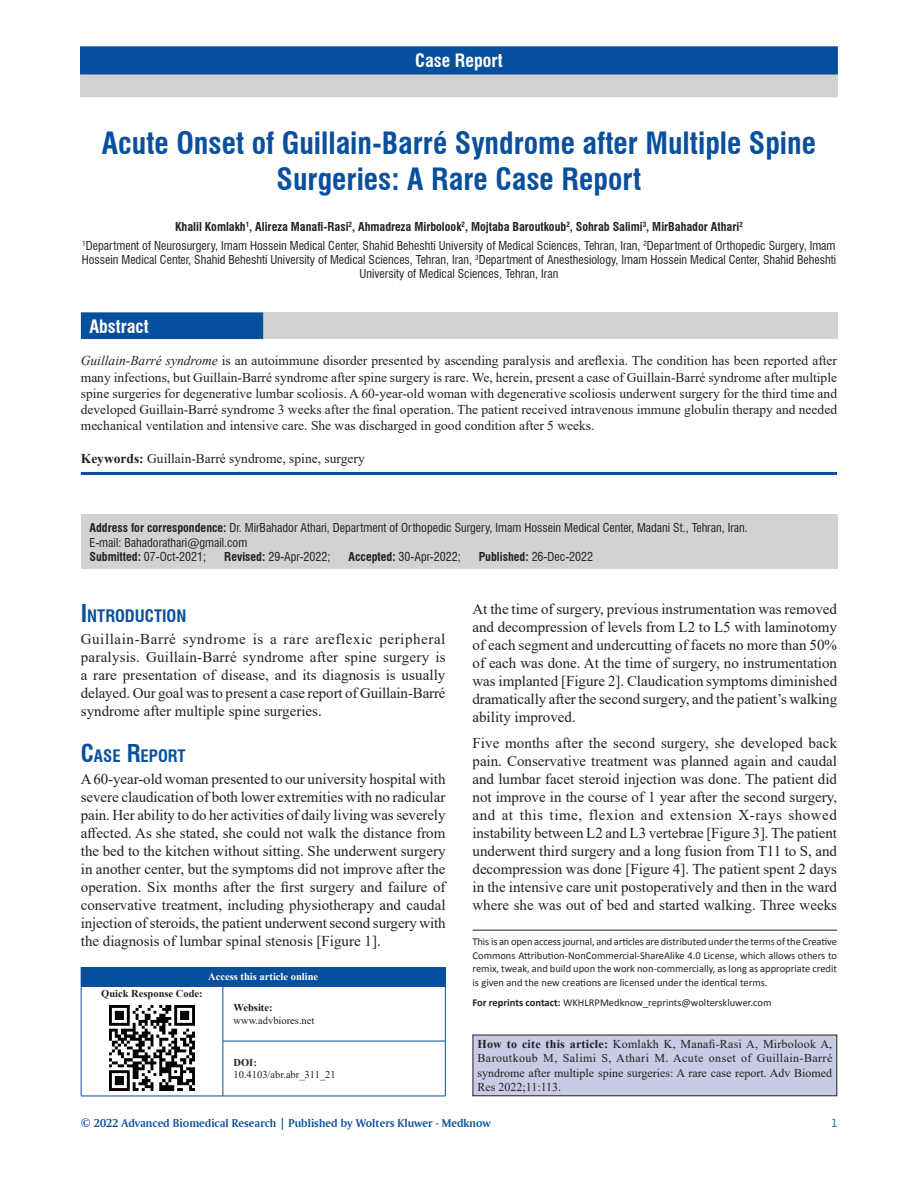
<style>
.page{position:relative;width:918px;height:1188px;background:#fff}
.page>*{position:absolute;margin:0;border:0;box-sizing:border-box;transform-origin:0 0}
.AT{font:700 condensed 30px/36px "Swiss 721 BT";color:#08509d;text-align:center}
.AH{font:700 condensed 18px "Swiss 721 BT";color:#fff}
.ABSH{font:700 condensed 18px "Swiss 721 BT";color:#fff}
.t1{font:700 condensed 16.8px "Swiss 721 BT";color:#08509d}
.TX{font:15px/18px "Times New Roman";color:#231f20;text-align:justify}
.ABS{font:13.5px/16.2px "Times New Roman";color:#231f20;text-align:justify}
.KWD{font:13.5px "Times New Roman";color:#231f20}
.AFF{font:condensed 12px/14.4px "Swiss 721 BT";color:#231f20;text-align:center}
.ADD{font:condensed 12px/14.4px "Swiss 721 BT";color:#231f20}
.HTC{font:12px/14.4px "Times New Roman";color:#231f20;text-align:justify}
.AU{font:700 condensed 12px "Swiss 721 BT";color:#231f20}
.t2{font:12px "Amerigo BT Bold A";color:#08509d}
.t3{font:12px "Bell Centennial BT Address";color:#08509d}
.OS{font:10.5px/13.5px "Calibri";color:#231f20;text-align:justify}
.Website{font:10.5px/12.6px "Times New Roman";color:#231f20}
.ATAO{font:700 10.5px "Times New Roman";color:#fff}
.QRC{font:700 10.5px "Times New Roman";color:#231f20}
.s1{font-style:italic}
.s2{font-weight:700}
.s3{font-size:24px}
</style>
<div class="page">
<div style="left:80px;top:46px;width:758px;height:51px;background:#d1d2d4"></div>
<div style="left:81px;top:47px;width:756px;height:27px;background:#08509d"></div>
<div style="left:80px;top:46px;width:758px;height:29px;border:2px solid #08509d"></div>
<div style="left:81px;top:313px;width:756px;height:26px;background:#d1d2d4"></div>
<div style="left:81px;top:312px;width:182px;height:27px;background:#08509d"></div>
<hr style="left:81px;top:472px;width:756px;height:3px;background:#08509d">
<div style="left:81px;top:514px;width:756px;height:55px;background:#d1d2d4"></div>
<hr style="left:473px;top:930px;width:364px;height:1px;background:#231f20">
<div style="left:473px;top:1035px;width:364px;height:61px;background:#c7cbe4"></div>
<div style="left:473px;top:1035px;width:364px;height:61px;border:1px solid #231f20"></div>
<div style="left:81px;top:967px;width:364px;height:19px;background:#08509d"></div>
<svg style="left:445px;top:967px;width:1px;height:19px"></svg>
<hr style="left:81px;top:986px;width:1px;height:55px;background:#08509d">
<hr style="left:81px;top:1041px;width:1px;height:55px;background:#08509d">
<hr style="left:81px;top:986px;width:142px;height:1px;background:#08509d">
<hr style="left:223px;top:986px;width:1px;height:55px;background:#08509d">
<hr style="left:223px;top:986px;width:223px;height:1px;background:#08509d">
<hr style="left:445px;top:986px;width:1px;height:55px;background:#08509d">
<hr style="left:81px;top:1096px;width:142px;height:1px;background:#08509d">
<hr style="left:223px;top:1041px;width:1px;height:55px;background:#08509d">
<hr style="left:223px;top:1041px;width:223px;height:1px;background:#08509d">
<hr style="left:445px;top:1041px;width:1px;height:55px;background:#08509d">
<hr style="left:223px;top:1096px;width:223px;height:1px;background:#08509d">
<img style="left:110px;top:1005px;width:84px;height:85px">
<p class="AH" style="left:415px;top:50px;width:89px">Case Report</p>
<p class="AT" style="left:102px;top:125px;width:716px">Acute Onset of Guillain‑Barré Syndrome after Multiple Spine<br>Surgeries: A Rare Case Report</p>
<p class="AU" style="left:175px;top:219px;width:569px">Khalil Komlakh<sup>1</sup>, Alireza Manafi‑Rasi<sup>2</sup>, Ahmadreza Mirbolook<sup>2</sup>, Mojtaba Baroutkoub<sup>2</sup>, Sohrab Salimi<sup>3</sup>, MirBahador Athari<sup>2</sup></p>
<p class="AFF" style="left:82px;top:238px;width:756px"><sup>1</sup>Department of Neurosurgery, Imam Hossein Medical Center, Shahid Beheshti University of Medical Sciences, Tehran, Iran, <sup>2</sup>Department of Orthopedic Surgery, Imam<br>Hossein Medical Center, Shahid Beheshti University of Medical Sciences, Tehran, Iran, <sup>3</sup>Department of Anesthesiology, Imam Hossein Medical Center, Shahid Beheshti<br>University of Medical Sciences, Tehran, Iran</p>
<p class="ABSH" style="left:89px;top:315px;width:61px">Abstract</p>
<p class="ABS" style="left:81px;top:352px;width:758px"><span class="s1">Guillain‑Barré syndrome</span> is an autoimmune disorder presented by ascending paralysis and areflexia. The condition has been reported after many infections, but Guillain‑Barré syndrome after spine surgery is rare. We, herein, present a case of Guillain‑Barré syndrome after multiple spine surgeries for degenerative lumbar scoliosis. A 60‑year‑old woman with degenerative scoliosis underwent surgery for the third time and developed Guillain‑Barré syndrome 3 weeks after the final operation. The patient received intravenous immune globulin therapy and needed mechanical ventilation and intensive care. She was discharged in good condition after 5 weeks.</p>
<p class="KWD" style="left:81px;top:449px;width:285px"><span class="s2">Keywords:</span> Guillain‑Barré syndrome, spine, surgery</p>
<p class="ADD" style="left:89px;top:521px;width:660px"><span class="s2">Address for correspondence:</span> Dr. MirBahador Athari, Department of Orthopedic Surgery, Imam Hossein Medical Center, Madani St., Tehran, Iran.<br>E‑mail: Bahadorathari@gmail.com</p>
<p class="ADD" style="left:89px;top:549px;width:118px"><span class="s2">Submitted:</span> 07‑Oct‑2021;</p>
<p class="ADD" style="left:224px;top:549px;width:108px"><span class="s2">Revised:</span> 29‑Apr‑2022;</p>
<p class="ADD" style="left:349px;top:549px;width:114px"><span class="s2">Accepted:</span> 30‑Apr‑2022;</p>
<p class="ADD" style="left:479px;top:549px;width:116px"><span class="s2">Published:</span> 26-Dec-2022</p>
<h1 class="t1" style="left:81px;top:605px;width:107px"><span class="s3">I</span>NTRODUCTION</h1>
<p class="TX" style="left:81px;top:629px;width:366px">Guillain‑Barré syndrome is a rare areflexic peripheral paralysis. Guillain‑Barré syndrome after spine surgery is a rare presentation of disease, and its diagnosis is usually delayed. Our goal was to present a case report of Guillain‑Barré syndrome after multiple spine surgeries.</p>
<h1 class="t1" style="left:81px;top:746px;width:106px"><span class="s3">C</span>ASE <span class="s3">R</span>EPORT</h1>
<p class="TX" style="left:81px;top:769px;width:366px">A 60‑year‑old woman presented to our university hospital with severe claudication of both lower extremities with no radicular pain. Her ability to do her activities of daily living was severely affected. As she stated, she could not walk the distance from the bed to the kitchen without sitting. She underwent surgery in another center, but the symptoms did not improve after the operation. Six months after the first surgery and failure of conservative treatment, including physiotherapy and caudal injection of steroids, the patient underwent second surgery with the diagnosis of lumbar spinal stenosis [Figure 1].</p>
<p class="ATAO" style="left:208px;top:969px;width:111px">Access this article online</p>
<p class="QRC" style="left:101px;top:986px;width:103px">Quick Response Code:</p>
<p class="Website" style="left:234px;top:1001px;width:82px"><span class="s2">Website: </span>www.advbiores.net</p>
<p class="Website" style="left:234px;top:1056px;width:104px"><span class="s2">DOI:<br></span>10.4103/abr.abr_311_21</p>
<p class="TX" style="left:472px;top:599px;width:366px">At the time of surgery, previous instrumentation was removed and decompression of levels from L2 to L5 with laminotomy of each segment and undercutting of facets no more than 50% of each was done. At the time of surgery, no instrumentation was implanted [Figure 2]. Claudication symptoms diminished dramatically after the second surgery, and the patient’s walking ability improved.</p>
<p class="TX" style="left:472px;top:734px;width:366px">Five months after the second surgery, she developed back pain. Conservative treatment was planned again and caudal and lumbar facet steroid injection was done. The patient did not improve in the course of 1 year after the second surgery, and at this time, flexion and extension X‑rays showed instability between L2 and L3 vertebrae [Figure 3]. The patient underwent third surgery and a long fusion from T11 to S, and decompression was done [Figure 4]. The patient spent 2 days in the intensive care unit postoperatively and then in the ward where she was out of bed and started walking. Three weeks</p>
<p class="OS" style="left:473px;top:935px;width:366px">This is an open access journal, and articles are distributed under the terms of the Creative Commons Attribution‑NonCommercial‑ShareAlike 4.0 License, which allows others to remix, tweak, and build upon the work non‑commercially, as long as appropriate credit is given and the new creations are licensed under the identical terms.</p>
<p class="OS" style="left:473px;top:996px;width:300px"><span class="s2">For reprints contact:</span> WKHLRPMedknow_reprints@wolterskluwer.com</p>
<p class="HTC" style="left:478px;top:1036px;width:356px"><span class="s2">How to cite this article:</span> Komlakh K, Manafi‑Rasi A, Mirbolook A, Baroutkoub M, Salimi S, Athari M. Acute onset of Guillain‑Barré syndrome after multiple spine surgeries: A rare case report. Adv Biomed Res 2022;11:113.</p>
<p class="t2" style="left:81px;top:1116px;width:412px">© 2022 Advanced Biomedical Research | Published by Wolters Kluwer - Medknow</p>
<p class="t3" style="left:832px;top:1116px;width:7px">1</p>
</div>
